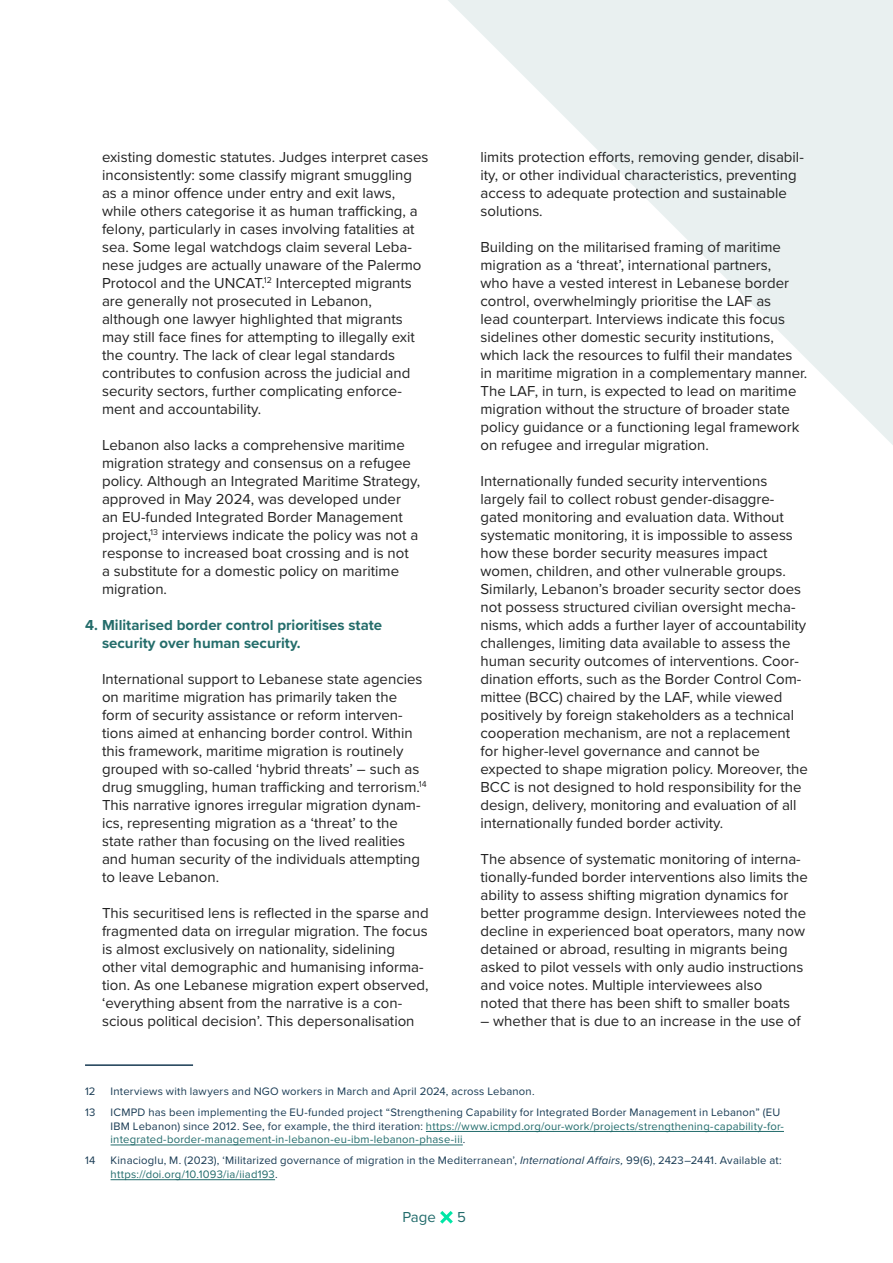
<style>
.page{position:relative;width:893px;height:1263px;background:#fff}
.page>*{position:absolute;margin:0;border:0;box-sizing:border-box;transform-origin:0 0}
.t1{font:15px/18px "Proxima Nova";color:#222}
.t2{font:700 15px/18px "Proxima Nova";color:#246d6b}
.t3{font:15px "Proxima Nova";color:#216b6b}
.t4{font:11.25px/13.5px "Proxima Nova";letter-spacing:.02em;color:#183a53}
.s1{color:#216b6b}
.s2{font-style:italic}
</style>
<div class="page">
<svg style="left:448px;top:0;width:445px;height:445px;fill:#ecf2f2"></svg>
<svg style="left:440px;top:1211px;width:13px;height:13px"></svg>
<hr style="left:85px;top:1064px;width:108px;height:2px;background:#183a53">
<hr style="left:426px;top:1131px;width:358px;height:1px;background:#216b6b">
<hr style="left:111px;top:1144px;width:352px;height:1px;background:#216b6b">
<hr style="left:111px;top:1179px;width:164px;height:1px;background:#216b6b">
<p class="t1" style="left:102px;top:147px;width:328px">existing domestic statutes. Judges interpret cases inconsistently: some classify migrant smuggling as a minor offence under entry and exit laws, while others categorise it as human trafficking, a felony, particularly in cases involving fatalities at sea. Some legal watchdogs claim several Leba&shy;nese judges are actually unaware of the Palermo Protocol and the UNCAT.<sup>12</sup> Intercepted migrants are generally not prosecuted in Lebanon, although one lawyer highlighted that migrants may still face fines for attempting to illegally exit the country. The lack of clear legal standards contributes to confusion across the judicial and security sectors, further complicating enforce&shy;ment and accountability.</p>
<p class="t1" style="left:102px;top:435px;width:320px">Lebanon also lacks a comprehensive maritime migration strategy and consensus on a refugee policy. Although an Integrated Maritime Strategy, approved in May 2024, was developed under an EU-funded Integrated Border Management project,<sup>13</sup> interviews indicate the policy was not a response to increased boat crossing and is not a substitute for a domestic policy on maritime migration.</p>
<p class="t2" style="left:102px;top:616px;width:282px;text-indent:-17px">4. Militarised border control prioritises state security over human security.</p>
<p class="t1" style="left:102px;top:669px;width:326px">International support to Lebanese state agencies on maritime migration has primarily taken the form of security assistance or reform interven&shy;tions aimed at enhancing border control. Within this framework, maritime migration is routinely grouped with so-called ‘hybrid threats’ – such as drug smuggling, human trafficking and terrorism.<sup>14<br></sup>This narrative ignores irregular migration dynam&shy;ics, representing migration as a ‘threat’ to the state rather than focusing on the lived realities and human security of the individuals attempting to leave Lebanon.</p>
<p class="t1" style="left:102px;top:903px;width:328px">This securitised lens is reflected in the sparse and fragmented data on irregular migration. The focus is almost exclusively on nationality, sidelining other vital demographic and humanising informa&shy;tion. As one Lebanese migration expert observed, ‘everything absent from the narrative is a con&shy;scious political decision’. This depersonalisation</p>
<p class="t1" style="left:480px;top:147px;width:325px">limits protection efforts, removing gender, disabil&shy;ity, or other individual characteristics, preventing access to adequate protection and sustainable solutions.</p>
<p class="t1" style="left:480px;top:237px;width:328px">Building on the militarised framing of maritime migration as a ‘threat’, international partners,<br>who have a vested interest in Lebanese border control, overwhelmingly prioritise the LAF as<br>lead counterpart. Interviews indicate this focus sidelines other domestic security institutions, which lack the resources to fulfil their mandates in maritime migration in a complementary manner.<br>The LAF, in turn, is expected to lead on maritime migration without the structure of broader state policy guidance or a functioning legal framework on refugee and irregular migration.</p>
<p class="t1" style="left:480px;top:471px;width:329px">Internationally funded security interventions largely fail to collect robust gender-disaggre&shy;gated monitoring and evaluation data. Without systematic monitoring, it is impossible to assess how these border security measures impact women, children, and other vulnerable groups.<br>Similarly, Lebanon’s broader security sector does not possess structured civilian oversight mecha&shy;nisms, which adds a further layer of accountability challenges, limiting data available to assess the human security outcomes of interventions. Coor&shy;dination efforts, such as the Border Control Com&shy;mittee (BCC) chaired by the LAF, while viewed positively by foreign stakeholders as a technical cooperation mechanism, are not a replacement for higher-level governance and cannot be expected to shape migration policy. Moreover, the BCC is not designed to hold responsibility for the design, delivery, monitoring and evaluation of all internationally funded border activity.</p>
<p class="t1" style="left:480px;top:849px;width:329px">The absence of systematic monitoring of interna&shy;tionally-funded border interventions also limits the ability to assess shifting migration dynamics for better programme design. Interviewees noted the decline in experienced boat operators, many now detained or abroad, resulting in migrants being asked to pilot vessels with only audio instructions and voice notes. Multiple interviewees also<br>noted that there has been shift to smaller boats</p>
<p class="t1" style="left:480px;top:1011px;width:322px">– whether that is due to an increase in the use of</p>
<p class="t4" style="left:85px;top:1084px;width:12px">12</p>
<p class="t4" style="left:111px;top:1084px;width:426px">Interviews with lawyers and NGO workers in March and April 2024, across Lebanon.</p>
<p class="t4" style="left:85px;top:1105px;width:12px">13</p>
<p class="t4" style="left:111px;top:1105px;width:675px">ICMPD has been implementing the EU-funded project “Strengthening Capability for Integrated Border Management in Lebanon” (EU<br>IBM Lebanon) since 2012. See, for example, the third iteration: <span class="s1">https://www.icmpd.org/our-work/projects/strengthening-capability-for&shy;integrated-border-management-in-lebanon-eu-ibm-lebanon-phase-iii</span>.</p>
<p class="t4" style="left:85px;top:1153px;width:12px">14</p>
<p class="t4" style="left:111px;top:1153px;width:673px">Kinacioglu, M. (2023), ‘Militarized governance of migration in the Mediterranean’, <span class="s2">International Affairs,</span> 99(6), 2423–2441. Available at: <span class="s1">https://doi.org/10.1093/ia/iiad193</span>.</p>
<p class="t3" style="left:402px;top:1206px;width:35px">Page</p>
<p class="t3" style="left:457px;top:1206px;width:10px">5</p>
</div>
